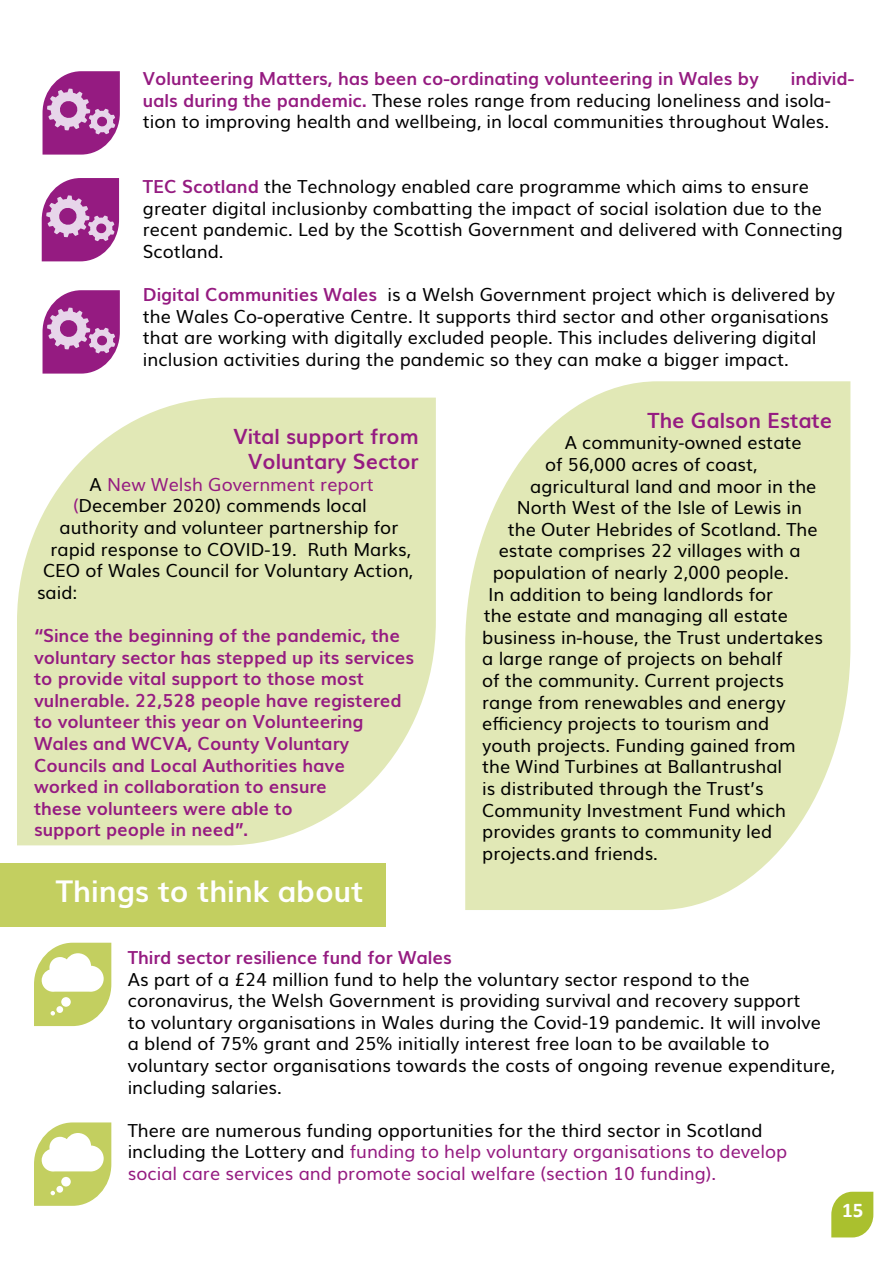
<style>
.page{position:relative;width:893px;height:1263px;background:#fff}
.page>*{position:absolute;margin:0;border:0;box-sizing:border-box;transform-origin:0 0}
.t1{font:700 30px "Muli";color:#fff}
.t2{font:700 21px/25.2px "Muli";color:#951b81;text-align:right}
.t3{font:700 21px "Calibri";color:#fff}
.t4{font:18px/21.6px "Muli";color:#000}
.t5{font:700 18px/21.6px "Muli";color:#951b81}
.t6{font:18px/21.6px "Muli";color:#951b81}
.s1{font-weight:700;color:#951b81}
.s2{color:#000}
.s3{color:#951b81}
</style>
<div class="page">
<svg style="left:34px;top:943px;width:77px;height:83px"></svg>
<svg style="left:34px;top:1122px;width:77px;height:84px"></svg>
<svg style="left:43px;top:71px;width:77px;height:84px;background:#b15ba4"></svg>
<svg style="left:42px;top:178px;width:77px;height:83px;background:#b159a4"></svg>
<svg style="left:43px;top:290px;width:77px;height:84px;background:#b15ba4"></svg>
<svg style="left:831px;top:1192px;width:42px;height:45px;background:#b3c644"></svg>
<svg style="left:17px;top:398px;width:419px;height:447px;background:#e4eabd"></svg>
<div style="left:0;top:863px;width:385px;height:64px;background:#c3cf60"></div>
<svg style="left:465px;top:381px;width:385px;height:529px;background:#e4eabe"></svg>
<p class="t5" style="left:143px;top:67px;width:617px">Volunteering Matters, has been co-ordinating volunteering in Wales by</p>
<p class="t4" style="left:143px;top:66px;width:713px;text-indent:648px"><span class="s1">individ&shy;uals during the pandemic.</span> These roles range from reducing loneliness and isola&shy;tion to improving health and wellbeing, in local communities throughout Wales.</p>
<p class="t4" style="left:143px;top:174px;width:701px"><span class="s1">TEC Scotland</span> the Technology enabled care programme which aims to ensure greater digital inclusionby combatting the impact of social isolation due to the recent pandemic. Led by the Scottish Government and delivered with Connecting Scotland.</p>
<p class="t4" style="left:143px;top:282px;width:694px"><span class="s1">Digital Communities Wales</span> is a Welsh Government project which is delivered by the Wales Co-operative Centre. It supports third sector and other organisations that are working with digitally excluded people. This includes delivering digital inclusion activities during the pandemic so they can make a bigger impact.</p>
<p class="t2" style="left:233px;top:422px;width:187px">Vital support from<br>Voluntary Sector</p>
<p class="t6" style="left:90px;top:472px;width:286px"><span class="s2">A</span> New Welsh Government report</p>
<p class="t4" style="left:73px;top:494px;width:295px"><span class="s3">(</span>December 2020) commends local</p>
<p class="t4" style="left:60px;top:515px;width:340px">authority and volunteer partnership for</p>
<p class="t4" style="left:51px;top:537px;width:362px">rapid response to COVID-19. Ruth Marks,</p>
<p class="t4" style="left:43px;top:558px;width:372px">CEO of Wales Council for Voluntary Action,</p>
<p class="t4" style="left:37px;top:580px;width:42px">said:</p>
<p class="t5" style="left:34px;top:624px;width:381px">“Since the beginning of the pandemic, the voluntary sector has stepped up its services to provide vital support to those most vulnerable. 22,528 people have registered to volunteer this year on Volunteering Wales and WCVA, County Voluntary Councils and Local Authorities have<br>worked in collaboration to ensure<br>these volunteers were able to<br>support people in need”.</p>
<p class="t1" style="left:56px;top:867px;width:309px">Things to think about</p>
<p class="t2" style="left:648px;top:406px;width:186px">The Galson Estate</p>
<p class="t4" style="left:565px;top:431px;width:239px">A community-owned estate</p>
<p class="t4" style="left:545px;top:452px;width:214px">of 56,000 acres of coast,</p>
<p class="t4" style="left:530px;top:474px;width:288px">agricultural land and moor in the</p>
<p class="t4" style="left:517px;top:495px;width:287px">North West of the Isle of Lewis in</p>
<p class="t4" style="left:508px;top:517px;width:311px">the Outer Hebrides of Scotland. The</p>
<p class="t4" style="left:499px;top:539px;width:303px">estate comprises 22 villages with a</p>
<p class="t4" style="left:493px;top:560px;width:298px">population of nearly 2,000 people.</p>
<p class="t4" style="left:488px;top:582px;width:286px">In addition to being landlords for</p>
<p class="t4" style="left:484px;top:603px;width:306px">the estate and managing all estate</p>
<p class="t4" style="left:482px;top:625px;width:342px">business in-house, the Trust undertakes</p>
<p class="t4" style="left:482px;top:647px;width:302px">a large range of projects on behalf</p>
<p class="t4" style="left:482px;top:668px;width:303px">of the community. Current projects</p>
<p class="t4" style="left:482px;top:690px;width:305px">range from renewables and energy</p>
<p class="t4" style="left:482px;top:711px;width:289px">efficiency projects to tourism and</p>
<p class="t4" style="left:482px;top:733px;width:315px">youth projects. Funding gained from</p>
<p class="t4" style="left:482px;top:755px;width:302px">the Wind Turbines at Ballantrushal</p>
<p class="t4" style="left:482px;top:776px;width:283px">is distributed through the Trust’s</p>
<p class="t4" style="left:482px;top:798px;width:305px">Community Investment Fund which</p>
<p class="t4" style="left:482px;top:819px;width:291px">provides grants to community led</p>
<p class="t4" style="left:482px;top:841px;width:177px">projects.and friends.</p>
<p class="t5" style="left:128px;top:945px;width:325px">Third sector resilience fund for Wales</p>
<p class="t4" style="left:128px;top:967px;width:709px">As part of a £24 million fund to help the voluntary sector respond to the coronavirus, the Welsh Government is providing survival and recovery support<br>to voluntary organisations in Wales during the Covid-19 pandemic. It will involve a blend of 75% grant and 25% initially interest free loan to be available to voluntary sector organisations towards the costs of ongoing revenue expenditure, including salaries.</p>
<p class="t6" style="left:128px;top:1118px;width:661px"><span class="s2">There are numerous funding opportunities for the third sector in Scotland including the Lottery and</span> funding to help voluntary organisations to develop social care services and promote social welfare (section 10 funding).</p>
<p class="t3" style="left:842px;top:1195px;width:23px">15</p>
</div>
